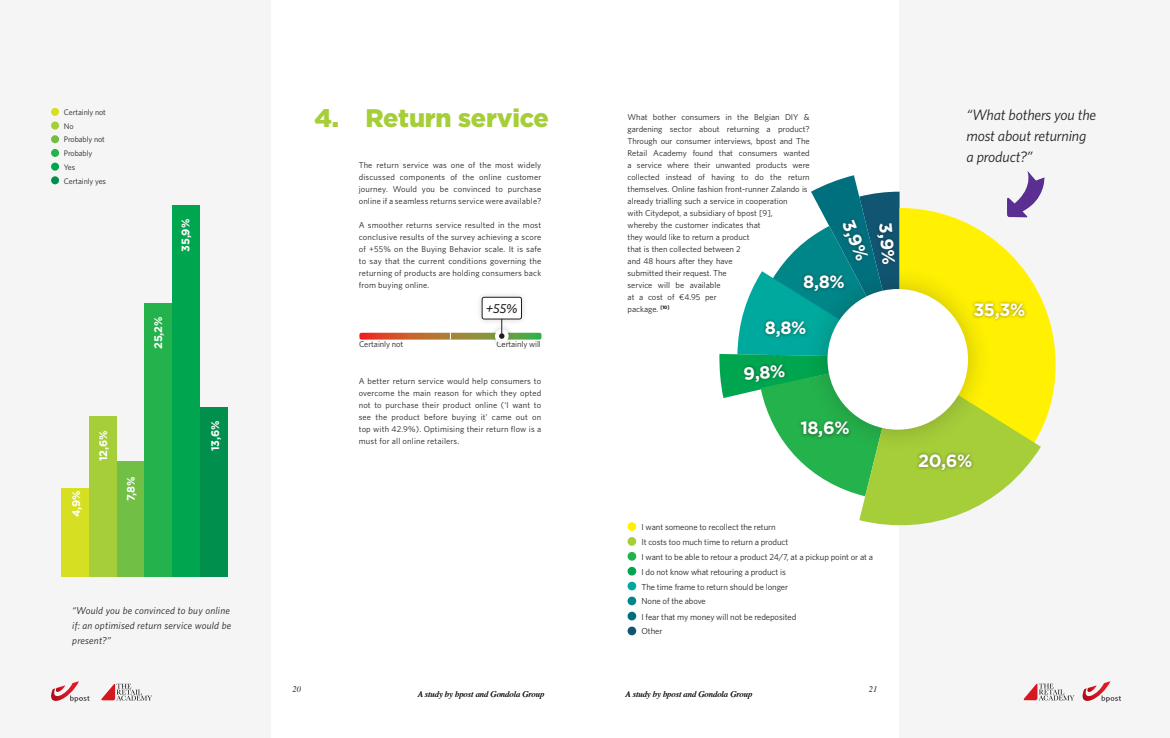
<style>
.page{position:relative;width:1170px;height:738px;background:#fff}
.page>*{position:absolute;margin:0;border:0;box-sizing:border-box;transform-origin:0 0}
.t1{font:900 25.4px "Gotham";letter-spacing:-.01em;color:#a6ce39}
.t2{font:700 17.7px "Gotham";color:#fff}
.t3{font:italic 15px/21px "Whitney";letter-spacing:-.01em;color:#231f20}
.t4{font:italic 500 13.1px "Whitney";color:#231f20}
.t5{font:700 11px "Gotham";letter-spacing:-.02em;color:#fff}
.t6{font:italic 10px/15px "Whitney";letter-spacing:.02em;color:#231f20}
.t7{font:8.7px/14.9px "Whitney";letter-spacing:-.01em;color:#231f20}
.t8{font:8.5px/12px "Whitney";color:#231f20;text-align:justify}
.t9{font:italic 8.5px "Times";color:#231f20}
.t10{font:8.4px "Whitney";letter-spacing:-.01em;color:#231f20}
.t11{font:8px/13.7px "Whitney";letter-spacing:-.01em;color:#231f20}
</style>
<div class="page">
<div style="left:0;top:0;width:270px;height:737px;background:#f5f5f6"></div>
<div style="left:899px;top:0;width:270px;height:737px;background:#f5f5f6"></div>
<svg style="left:101px;top:683px;width:51px;height:17px"></svg>
<svg style="left:1024px;top:683px;width:50px;height:16px"></svg>
<svg style="left:51px;top:681px;width:39px;height:20px"></svg>
<svg style="left:1082px;top:681px;width:38px;height:20px"></svg>
<div style="left:51px;top:135px;width:8px;height:8px;background:#71bf44;border-radius:50%"></div>
<div style="left:51px;top:108px;width:8px;height:8px;background:#d6df21;border-radius:50%"></div>
<div style="left:51px;top:121px;width:8px;height:8px;background:#a6ce39;border-radius:50%"></div>
<div style="left:51px;top:149px;width:8px;height:8px;background:#23b24b;border-radius:50%"></div>
<div style="left:51px;top:162px;width:8px;height:8px;background:#00a54f;border-radius:50%"></div>
<div style="left:51px;top:176px;width:8px;height:8px;background:#008f4d;border-radius:50%"></div>
<div style="left:627px;top:551px;width:9px;height:9px;background:#23b24b;border-radius:50%"></div>
<div style="left:627px;top:522px;width:9px;height:8px;background:#fff101;border-radius:50%"></div>
<svg style="left:627px;top:536px;width:9px;height:9px"></svg>
<div style="left:627px;top:566px;width:9px;height:9px;background:#00a54f;border-radius:50%"></div>
<div style="left:627px;top:581px;width:9px;height:9px;background:#00a99d;border-radius:50%"></div>
<div style="left:627px;top:611px;width:9px;height:9px;background:#01707e;border-radius:50%"></div>
<div style="left:627px;top:596px;width:9px;height:8px;background:#008689;border-radius:50%"></div>
<div style="left:627px;top:626px;width:9px;height:8px;background:#105571;border-radius:50%"></div>
<div style="left:61px;top:488px;width:28px;height:88px;background:#d6df21"></div>
<div style="left:89px;top:415px;width:28px;height:161px;background:#a6ce39"></div>
<div style="left:117px;top:461px;width:27px;height:115px;background:#71bf44"></div>
<div style="left:144px;top:302px;width:28px;height:274px;background:#23b24b"></div>
<div style="left:172px;top:204px;width:28px;height:372px;background:#00a54f"></div>
<div style="left:200px;top:406px;width:27px;height:170px;background:#008f4d"></div>
<svg style="left:1045px;top:307px;width:10px;height:114px"></svg>
<svg style="left:719px;top:171px;width:326px;height:355px"></svg>
<div style="left:802px;top:264px;width:190px;height:189px;background:#231f20;opacity:.25"></div>
<div style="left:827px;top:289px;width:140px;height:140px;background:#fff;border-radius:50%"></div>
<div style="left:969px;top:299px;width:58px;height:23px;background:#231f20;opacity:.5"></div>
<div style="left:914px;top:450px;width:61px;height:23px;background:#231f20;opacity:.5"></div>
<div style="left:796px;top:418px;width:56px;height:23px;background:#231f20;opacity:.5"></div>
<div style="left:740px;top:360px;width:48px;height:25px;background:#231f20;opacity:.5"></div>
<div style="left:761px;top:317px;width:48px;height:23px;background:#231f20;opacity:.5"></div>
<div style="left:800px;top:271px;width:47px;height:23px;background:#231f20;opacity:.5"></div>
<div style="left:839px;top:216px;width:32px;height:48px;background:#231f20;opacity:.5"></div>
<div style="left:873px;top:220px;width:25px;height:47px;background:#231f20;opacity:.5"></div>
<div style="left:488px;top:322px;width:26px;height:27px;background:#231f20;opacity:.2"></div>
<div style="left:495px;top:329px;width:13px;height:13px;background:#fff;border-radius:50%"></div>
<div style="left:475px;top:290px;width:53px;height:51px;background:#231f20;opacity:.2"></div>
<div style="left:482px;top:297px;width:39px;height:22px;background:#fff;border-radius:2px"></div>
<div style="left:481px;top:297px;width:40px;height:22px;border:1px solid #231f20;border-radius:2px"></div>
<svg style="left:359px;top:318px;width:182px;height:21px"></svg>
<p class="t11" style="left:64px;top:105px;width:43px">Certainly not<br>No</p>
<p class="t11" style="left:64px;top:146px;width:44px">Probably<br>Yes<br>Certainly yes</p>
<p class="t11" style="left:64px;top:132px;width:43px">Probably not</p>
<p class="t5" style="left:178px;top:251px;width:34px;rotate:-90deg">35,9%</p>
<p class="t5" style="left:151px;top:348px;width:34px;rotate:-90deg">25,2%</p>
<p class="t5" style="left:69px;top:517px;width:28px;rotate:-90deg">4,9%</p>
<p class="t5" style="left:96px;top:461px;width:32px;rotate:-90deg">12,6%</p>
<p class="t5" style="left:124px;top:500px;width:26px;rotate:-90deg">7,8%</p>
<p class="t5" style="left:208px;top:451px;width:32px;rotate:-90deg">13,6%</p>
<p class="t6" style="left:72px;top:602px;width:160px">“Would you be convinced to buy online if: an optimised return service would be present?”</p>
<h1 class="t1" style="left:314px;top:100px;width:236px">4. Return service</h1>
<p class="t8" style="left:358px;top:159px;width:184px">The return service was one of the most widely discussed components of the online customer journey. Would you be convinced to purchase online if a seamless returns service were available?</p>
<p class="t8" style="left:358px;top:219px;width:184px">A smoother returns service resulted in the most conclusive results of the survey achieving a score of +55% on the Buying Behavior scale. It is safe to say that the current conditions governing the returning of products are holding consumers back from buying online.</p>
<h3 class="t4" style="left:485px;top:299px;width:33px">+55%</h3>
<p class="t10" style="left:359px;top:339px;width:46px">Certainly not</p>
<p class="t10" style="left:496px;top:338px;width:46px">Certainly will</p>
<p class="t8" style="left:358px;top:375px;width:184px">A better return service would help consumers to overcome the main reason for which they opted not to purchase their product online (‘I want to see the product before buying it’ came out on top with 42.9%). Optimising their return flow is a must for all online retailers.</p>
<p class="t8" style="left:627px;top:111px;width:184px;text-align:left">What bother consumers in the Belgian DIY &amp; gardening sector about returning a product?<br>Through our consumer interviews, bpost and The Retail Academy found that consumers wanted a service where their unwanted products were collected instead of having to do the return themselves. Online fashion front-runner Zalando is already trialling such a service in cooperation<br>with Citydepot, a subsidiary of bpost [9],<br>whereby the customer indicates that<br>they would like to return a product<br>that is then collected between 2<br>and 48 hours after they have<br>submitted their request. The<br>service will be available<br>at a cost of €4.95 per<br>package. <sup>[10]</sup></p>
<h2 class="t2" style="left:858px;top:216px;width:43px;rotate:68deg">3,9%</h2>
<h2 class="t2" style="left:896px;top:222px;width:43px;rotate:85deg">3,9%</h2>
<h2 class="t2" style="left:803px;top:270px;width:43px">8,8%</h2>
<h2 class="t2" style="left:764px;top:315px;width:43px">8,8%</h2>
<h2 class="t2" style="left:742px;top:361px;width:43px;rotate:-4deg">9,8%</h2>
<h2 class="t2" style="left:800px;top:416px;width:51px">18,6%</h2>
<p class="t7" style="left:641px;top:519px;width:148px">I want someone to recollect the return<br>It costs too much time to return a product</p>
<p class="t7" style="left:641px;top:563px;width:148px">I do not know what retouring a product is<br>The time frame to return should be longer</p>
<p class="t7" style="left:641px;top:608px;width:156px">I fear that my money will not be redeposited</p>
<p class="t7" style="left:641px;top:548px;width:233px">I want to be able to retour a product 24/7, at a pickup point or at a</p>
<p class="t7" style="left:641px;top:593px;width:66px">None of the above</p>
<p class="t7" style="left:641px;top:623px;width:22px">Other</p>
<p class="t9" style="left:292px;top:681px;width:10px">20</p>
<p class="t9" style="left:868px;top:681px;width:10px">21</p>
<p class="t9" style="left:417px;top:686px;width:128px">A study by bpost and Gondola Group</p>
<p class="t9" style="left:625px;top:686px;width:128px">A study by bpost and Gondola Group</p>
<h3 class="t3" style="left:966px;top:104px;width:131px">“What bothers you the most about returning a product?”</h3>
<h2 class="t2" style="left:973px;top:297px;width:53px">35,3%</h2>
<h2 class="t2" style="left:917px;top:448px;width:56px">20,6%</h2>
</div>
